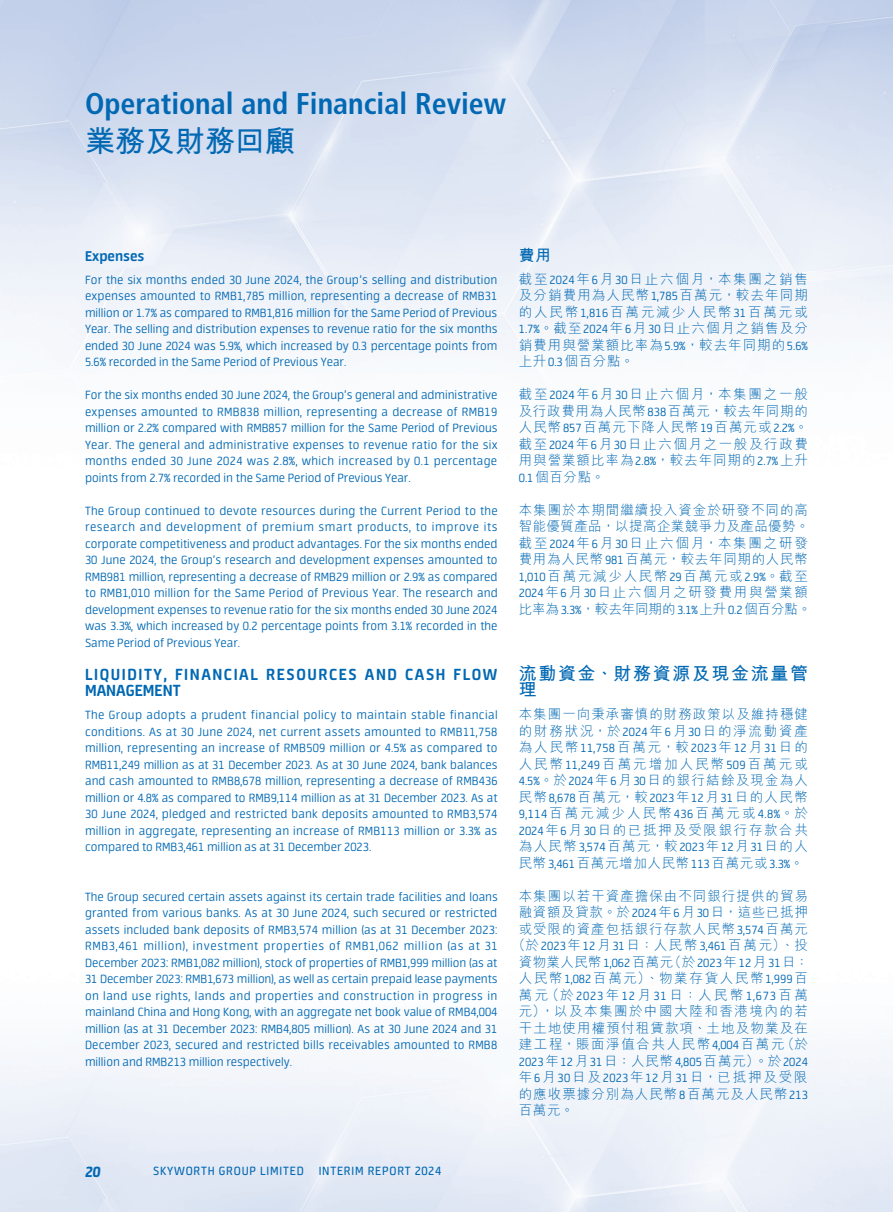
<style>
.page{position:relative;width:893px;height:1212px;background:#fff}
.page>*{position:absolute;margin:0;border:0;box-sizing:border-box;transform-origin:0 0}
.t1{font:700 condensed 30px "Frutiger LT Std";color:#0168b3}
.t2{font:700 30px "M Hei HK";color:#0168b3}
._01_H1{font:700 18px/16.5px "Neuron";letter-spacing:.085em;color:#0168b3}
._01_H1-2{font:700 18px/16.5px "M Hei HK";letter-spacing:.09em;color:#0168b3}
.t3{font:italic 800 16.5px "Neuron";color:#0168b3}
._02_H2{font:700 15.75px "Neuron";color:#0168b3}
._02_H2-2{font:700 15.75px "M Hei HK";color:#0168b3}
._00_txt{font:300 13.5px/16.5px "Neuron";color:#0168b3;text-align:justify}
._00_txt-2{font:300 13.5px/16.5px "M Hei HK";letter-spacing:.075em;color:#0168b3;text-align:justify}
.t4{font:13.5px "Neuron";letter-spacing:.06em;color:#0168b3}
._00_txt-3{font:300 13.5px "M Hei HK";letter-spacing:.03em;color:#0168b3}
._00_txt-4{font:300 13.5px "M Hei HK";letter-spacing:.125em;color:#0168b3}
._00_txt-5{font:300 13.5px "M Hei HK";letter-spacing:.14em;color:#0168b3}
._00_txt-6{font:300 13.5px "M Hei HK";letter-spacing:.05em;color:#0168b3}
._00_txt-7{font:300 13.5px "M Hei HK";letter-spacing:.12em;color:#0168b3}
._00_txt-8{font:300 13.5px "M Hei HK";letter-spacing:.11em;color:#0168b3}
.s1{font-family:"Neuron"}
.s2{font-family:"M Hei HK"}
</style>
<div class="page">
<h1 class="t1" style="left:85px;top:85px;width:423px">Operational and Financial Review</h1>
<h1 class="t2" style="left:85px;top:119px;width:211px">業務及財務回顧</h1>
<p class="_02_H2" style="left:85px;top:247px;width:61px">Expenses</p>
<p class="_00_txt" style="left:85px;top:271px;width:414px">For the six months ended 30 June 2024, the Group’s selling and distribution expenses amounted to RMB1,785 million, representing a decrease of RMB31 million or 1.7% as compared to RMB1,816 million for the Same Period of Previous Year. The selling and distribution expenses to revenue ratio for the six months ended 30 June 2024 was 5.9%, which increased by 0.3 percentage points from 5.6% recorded in the Same Period of Previous Year.</p>
<p class="_00_txt" style="left:85px;top:387px;width:414px">For the six months ended 30 June 2024, the Group’s general and administrative expenses amounted to RMB838 million, representing a decrease of RMB19 million or 2.2% compared with RMB857 million for the Same Period of Previous Year. The general and administrative expenses to revenue ratio for the six months ended 30 June 2024 was 2.8%, which increased by 0.1 percentage points from 2.7% recorded in the Same Period of Previous Year.</p>
<p class="_00_txt" style="left:85px;top:502px;width:414px">The Group continued to devote resources during the Current Period to the research and development of premium smart products, to improve its corporate competitiveness and product advantages. For the six months ended 30 June 2024, the Group’s research and development expenses amounted to RMB981 million, representing a decrease of RMB29 million or 2.9% as compared to RMB1,010 million for the Same Period of Previous Year. The research and development expenses to revenue ratio for the six months ended 30 June 2024 was 3.3%, which increased by 0.2 percentage points from 3.1% recorded in the Same Period of Previous Year.</p>
<p class="_01_H1" style="left:85px;top:666px;width:414px">LIQUIDITY, FINANCIAL RESOURCES AND CASH FLOW<br>MANAGEMENT</p>
<p class="_00_txt" style="left:85px;top:707px;width:414px">The Group adopts a prudent financial policy to maintain stable financial conditions. As at 30 June 2024, net current assets amounted to RMB11,758 million, representing an increase of RMB509 million or 4.5% as compared to RMB11,249 million as at 31 December 2023. As at 30 June 2024, bank balances and cash amounted to RMB8,678 million, representing a decrease of RMB436 million or 4.8% as compared to RMB9,114 million as at 31 December 2023. As at 30 June 2024, pledged and restricted bank deposits amounted to RMB3,574 million in aggregate, representing an increase of RMB113 million or 3.3% as compared to RMB3,461 million as at 31 December 2023.</p>
<p class="_00_txt" style="left:85px;top:888px;width:414px">The Group secured certain assets against its certain trade facilities and loans granted from various banks. As at 30 June 2024, such secured or restricted assets included bank deposits of RMB3,574 million (as at 31 December 2023:<br>RMB3,461 million), investment properties of RMB1,062 million (as at 31<br>December 2023: RMB1,082 million), stock of properties of RMB1,999 million (as at 31 December 2023: RMB1,673 million), as well as certain prepaid lease payments on land use rights, lands and properties and construction in progress in mainland China and Hong Kong, with an aggregate net book value of RMB4,004 million (as at 31 December 2023: RMB4,805 million). As at 30 June 2024 and 31<br>December 2023, secured and restricted bills receivables amounted to RMB8 million and RMB213 million respectively.</p>
<p class="t3" style="left:85px;top:1162px;width:17px">20</p>
<p class="t4" style="left:153px;top:1163px;width:290px">SKYWORTH GROUP LIMITED INTERIM REPORT 2024</p>
<p class="_02_H2-2" style="left:519px;top:243px;width:34px">費用</p>
<p class="_00_txt-2" style="left:519px;top:270px;width:291px">截至<span class="s1">2024</span>年<span class="s1">6</span>月<span class="s1">30</span>日止六個月，本集團之銷售及分銷費用為人民幣<span class="s1">1,785</span>百萬元，較去年同期的人民幣<span class="s1">1,816</span>百萬元減少人民幣<span class="s1">31</span>百萬元或<span class="s1">1.7%</span>。截至<span class="s1">2024</span>年<span class="s1">6</span>月<span class="s1">30</span>日止六個月之銷售及分銷費用與營業額比率為<span class="s1">5.9%</span>，較去年同期的<span class="s1">5.6%</span>上升<span class="s1">0.3</span>個百分點。</p>
<p class="_00_txt-2" style="left:519px;top:386px;width:291px">截至<span class="s1">2024</span>年<span class="s1">6</span>月<span class="s1">30</span>日止六個月，本集團之一般及行政費用為人民幣<span class="s1">838</span>百萬元，較去年同期的人民幣<span class="s1">857</span>百萬元下降人民幣<span class="s1">19</span>百萬元或<span class="s1">2.2%</span>。截至<span class="s1">2024</span>年<span class="s1">6</span>月<span class="s1">30</span>日止六個月之一般及行政費用與營業額比率為<span class="s1">2.8%</span>，較去年同期的<span class="s1">2.7%</span>上升<span class="s1">0.1</span>個百分點。</p>
<p class="_00_txt-2" style="left:519px;top:501px;width:294px;text-align:left">本集團於本期間繼續投入資金於研發不同的高智能優質產品，以提高企業競爭力及產品優勢。截至<span class="s1">2024</span>年<span class="s1">6</span>月<span class="s1">30</span>日止六個月，本集團之研發費用為人民幣<span class="s1">981</span>百萬元，較去年同期的人民幣<br><span class="s1">1,010</span>百萬元減少人民幣<span class="s1">29</span>百萬元或<span class="s1">2.9%</span>。截至<br><span class="s1">2024</span>年<span class="s1">6</span>月<span class="s1">30</span>日止六個月之研發費用與營業額比率為<span class="s1">3.3%</span>，較去年同期的<span class="s1">3.1%</span>上升<span class="s1">0.2</span>個百分點。</p>
<p class="_01_H1-2" style="left:519px;top:663px;width:291px">流動資金、財務資源及現金流量管理</p>
<p class="_00_txt-2" style="left:519px;top:706px;width:291px">本集團一向秉承審慎的財務政策以及維持穩健的財務狀況，於<span class="s1">2024</span>年<span class="s1">6</span>月<span class="s1">30</span>日的淨流動資產為人民幣<span class="s1">11,758</span>百萬元，較<span class="s1">2023</span>年<span class="s1">12</span>月<span class="s1">31</span>日的人民幣<span class="s1">11,249</span>百萬元增加人民幣<span class="s1">509</span>百萬元或<span class="s1">4.5%</span>。於<span class="s1">2024</span>年<span class="s1">6</span>月<span class="s1">30</span>日的銀行結餘及現金為人民幣<span class="s1">8,678</span>百萬元，較<span class="s1">2023</span>年<span class="s1">12</span>月<span class="s1">31</span>日的人民幣<span class="s1">9,114</span>百萬元減少人民幣<span class="s1">436</span>百萬元或<span class="s1">4.8%</span>。於<span class="s1">2024</span>年<span class="s1">6</span>月<span class="s1">30</span>日的已抵押及受限銀行存款合共為人民幣<span class="s1">3,574</span>百萬元，較<span class="s1">2023</span>年<span class="s1">12</span>月<span class="s1">31</span>日的人民幣<span class="s1">3,461</span>百萬元增加人民幣<span class="s1">113</span>百萬元或<span class="s1">3.3%</span>。</p>
<p class="_00_txt-2" style="left:519px;top:887px;width:291px">本集團以若干資產擔保由不同銀行提供的貿易</p>
<p class="_00_txt-6" style="left:519px;top:905px;width:291px">融資額及貸款。於<span class="s1">2024</span>年<span class="s1">6</span>月<span class="s1">30</span>日，這些已抵押</p>
<p class="_00_txt-2" style="left:519px;top:920px;width:291px">或受限的資產包括銀行存款人民幣<span class="s1">3,574</span>百萬元</p>
<p class="_00_txt-2" style="left:512px;top:937px;width:297px">（於<span class="s1">2023</span>年<span class="s1">12</span>月<span class="s1">31</span>日：人民幣<span class="s1">3,461</span>百萬元）、投</p>
<p class="_00_txt-3" style="left:519px;top:955px;width:291px">資物業人民幣<span class="s1">1,062</span>百萬元（於<span class="s1">2023</span>年<span class="s1">12</span>月<span class="s1">31</span>日：</p>
<p class="_00_txt-4" style="left:519px;top:971px;width:291px">人民幣<span class="s1">1,082</span>百萬元）、物業存貨人民幣<span class="s1">1,999</span>百</p>
<p class="_00_txt-2" style="left:519px;top:986px;width:291px">萬元（於 <span class="s1">2023</span> 年 <span class="s1">12</span> 月 <span class="s1">31</span> 日：人民幣 <span class="s1">1,673</span> 百萬</p>
<p class="_00_txt-8" style="left:519px;top:1004px;width:291px">元），以及本集團於中國大陸和香港境內的若</p>
<p class="_00_txt-2" style="left:519px;top:1019px;width:291px">干土地使用權預付租賃款項、土地及物業及在</p>
<p class="_00_txt-7" style="left:519px;top:1037px;width:291px">建工程，賬面淨值合共人民幣<span class="s1">4,004</span>百萬元（於</p>
<p class="_00_txt" style="left:519px;top:1053px;width:291px">2023<span class="s2">年</span>12<span class="s2">月</span>31<span class="s2">日：人民幣</span>4,805<span class="s2">百萬元）。於</span>2024</p>
<p class="_00_txt-5" style="left:519px;top:1070px;width:290px">年<span class="s1">6</span>月<span class="s1">30</span>日及<span class="s1">2023</span>年<span class="s1">12</span>月<span class="s1">31</span>日，已抵押及受限</p>
<p class="_00_txt-2" style="left:519px;top:1085px;width:291px">的應收票據分別為人民幣<span class="s1">8</span>百萬元及人民幣<span class="s1">213</span></p>
<p class="_00_txt-2" style="left:519px;top:1102px;width:57px">百萬元。</p>
</div>
